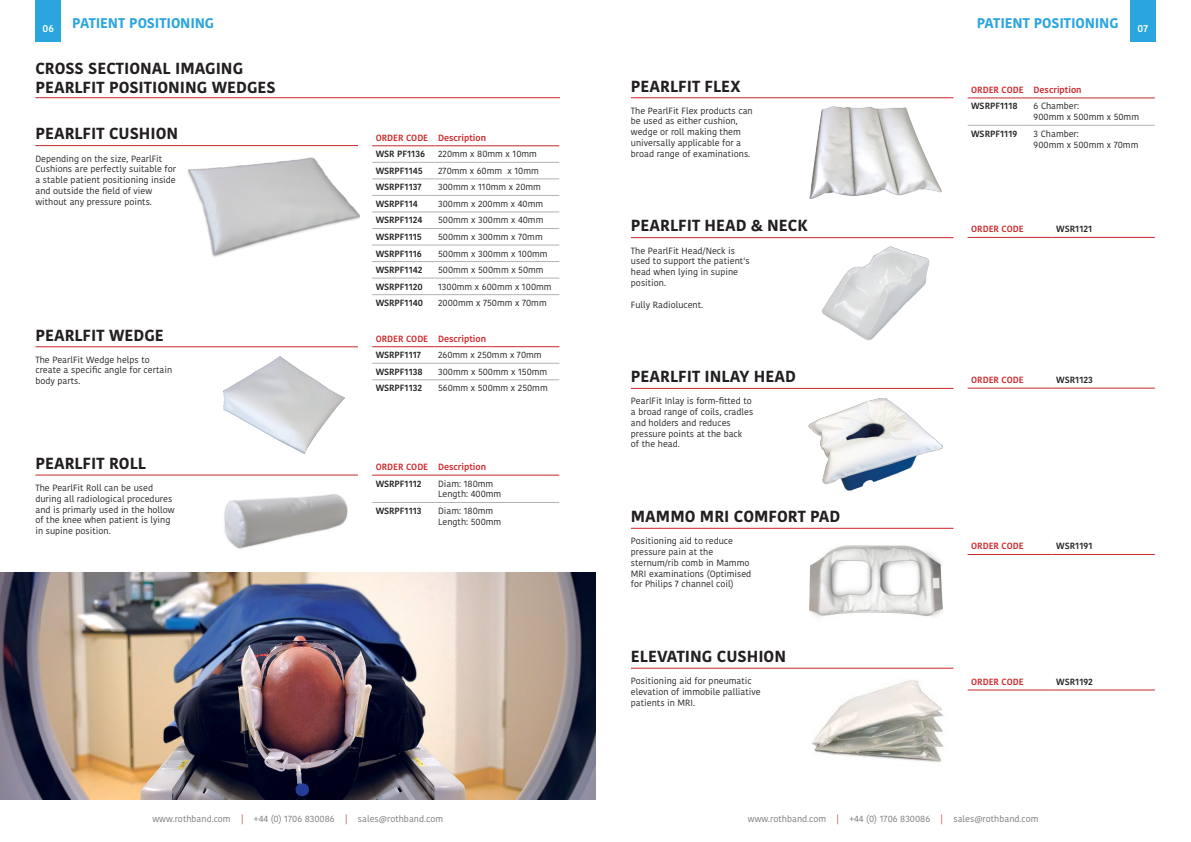
<style>
.page{position:relative;width:1191px;height:842px;background:#fff}
.page>*{position:absolute;margin:0;border:0;box-sizing:border-box;transform-origin:0 0}
.t1{font:700 16px/19.2px "Kohinoor Devanagari";color:#231f20}
.t2{font:700 14px "Kohinoor Devanagari";letter-spacing:-.01em;color:#2ba5de}
.t3{font:600 10px "Kohinoor Devanagari";color:#fff}
.t4{font:9px/10.8px "Kohinoor Devanagari";color:#231f20}
.t5{font:600 9px "Kohinoor Devanagari";color:#231f20}
.t6{font:600 9px "Kohinoor Devanagari";color:#cb2629}
.t7{font:9px "Kohinoor Devanagari";color:#76787b}
.s1{color:#cb2629}
</style>
<div class="page">
<img style="left:161px;top:145px;width:215px;height:151px">
<div style="left:35px;top:0;width:26px;height:41px;background:#2ba5de"></div>
<hr style="left:372px;top:146px;width:62px;height:1px;background:#cb2629">
<hr style="left:434px;top:146px;width:125px;height:1px;background:#cb2629">
<hr style="left:372px;top:162px;width:62px;height:1px;background:#b2b2b2">
<hr style="left:434px;top:162px;width:125px;height:1px;background:#b2b2b2">
<hr style="left:372px;top:179px;width:62px;height:1px;background:#b2b2b2">
<hr style="left:434px;top:179px;width:125px;height:1px;background:#b2b2b2">
<hr style="left:372px;top:195px;width:62px;height:1px;background:#b2b2b2">
<hr style="left:434px;top:195px;width:125px;height:1px;background:#b2b2b2">
<hr style="left:372px;top:212px;width:62px;height:1px;background:#b2b2b2">
<hr style="left:434px;top:212px;width:125px;height:1px;background:#b2b2b2">
<hr style="left:372px;top:228px;width:62px;height:1px;background:#b2b2b2">
<hr style="left:434px;top:228px;width:125px;height:1px;background:#b2b2b2">
<hr style="left:372px;top:245px;width:62px;height:1px;background:#b2b2b2">
<hr style="left:434px;top:245px;width:125px;height:1px;background:#b2b2b2">
<hr style="left:372px;top:261px;width:62px;height:1px;background:#b2b2b2">
<hr style="left:434px;top:261px;width:125px;height:1px;background:#b2b2b2">
<hr style="left:372px;top:278px;width:62px;height:1px;background:#b2b2b2">
<hr style="left:434px;top:278px;width:125px;height:1px;background:#b2b2b2">
<hr style="left:372px;top:294px;width:62px;height:1px;background:#b2b2b2">
<hr style="left:434px;top:294px;width:125px;height:1px;background:#b2b2b2">
<hr style="left:372px;top:346px;width:62px;height:1px;background:#cb2629">
<hr style="left:434px;top:346px;width:125px;height:1px;background:#cb2629">
<hr style="left:372px;top:363px;width:62px;height:1px;background:#b2b2b2">
<hr style="left:434px;top:363px;width:125px;height:1px;background:#b2b2b2">
<hr style="left:372px;top:379px;width:62px;height:1px;background:#b2b2b2">
<hr style="left:434px;top:379px;width:125px;height:1px;background:#b2b2b2">
<hr style="left:372px;top:475px;width:62px;height:1px;background:#cb2629">
<hr style="left:434px;top:475px;width:125px;height:1px;background:#cb2629">
<hr style="left:372px;top:502px;width:62px;height:1px;background:#b2b2b2">
<hr style="left:434px;top:502px;width:125px;height:1px;background:#b2b2b2">
<hr style="left:35px;top:98px;width:525px;height:1px;background:#cb2629">
<hr style="left:35px;top:145px;width:323px;height:1px;background:#cb2629">
<hr style="left:35px;top:347px;width:323px;height:1px;background:#cb2629">
<hr style="left:35px;top:475px;width:323px;height:1px;background:#cb2629">
<img style="left:223px;top:356px;width:121px;height:88px">
<img style="left:206px;top:444px;width:151px;height:105px">
<img style="left:0;top:572px;width:595px;height:227px">
<div style="left:1130px;top:0;width:25px;height:41px;background:#2ba5de"></div>
<hr style="left:967px;top:98px;width:63px;height:1px;background:#cb2629">
<hr style="left:1030px;top:98px;width:124px;height:1px;background:#cb2629">
<hr style="left:967px;top:125px;width:63px;height:1px;background:#b2b2b2">
<hr style="left:1030px;top:125px;width:124px;height:1px;background:#b2b2b2">
<hr style="left:967px;top:237px;width:85px;height:1px;background:#cb2629">
<hr style="left:1052px;top:237px;width:102px;height:1px;background:#cb2629">
<hr style="left:967px;top:388px;width:85px;height:1px;background:#cb2629">
<hr style="left:1052px;top:388px;width:102px;height:1px;background:#cb2629">
<hr style="left:631px;top:98px;width:322px;height:1px;background:#cb2629">
<hr style="left:631px;top:237px;width:322px;height:1px;background:#cb2629">
<hr style="left:631px;top:388px;width:322px;height:1px;background:#cb2629">
<hr style="left:631px;top:528px;width:322px;height:1px;background:#cb2629">
<hr style="left:631px;top:668px;width:322px;height:1px;background:#cb2629">
<img style="left:809px;top:106px;width:132px;height:93px">
<img style="left:822px;top:246px;width:107px;height:94px">
<img style="left:808px;top:398px;width:134px;height:93px">
<img style="left:809px;top:545px;width:133px;height:72px">
<img style="left:811px;top:680px;width:133px;height:83px">
<hr style="left:967px;top:554px;width:85px;height:1px;background:#cb2629">
<hr style="left:1052px;top:554px;width:102px;height:1px;background:#cb2629">
<hr style="left:967px;top:690px;width:85px;height:1px;background:#cb2629">
<hr style="left:1052px;top:690px;width:102px;height:1px;background:#cb2629">
<p class="t3" style="left:42px;top:23px;width:13px">06</p>
<p class="t2" style="left:72px;top:11px;width:143px">PATIENT POSITIONING</p>
<p class="t1" style="left:35px;top:58px;width:242px">CROSS SECTIONAL IMAGING<br>PEARLFIT POSITIONING WEDGES</p>
<p class="t1" style="left:35px;top:124px;width:144px">PEARLFIT CUSHION</p>
<p class="t4" style="left:35px;top:153px;width:142px">Depending on the size, PearlFit<br>Cushions are perfectly suitable for a stable patient positioning inside and outside the field of view without any pressure points.</p>
<p class="t1" style="left:35px;top:325px;width:130px">PEARLFIT WEDGE</p>
<p class="t4" style="left:35px;top:354px;width:138px">The PearlFit Wedge helps to create a specific angle for certain body parts.</p>
<p class="t1" style="left:35px;top:453px;width:112px">PEARLFIT ROLL</p>
<p class="t4" style="left:35px;top:482px;width:141px">The PearlFit Roll can be used during all radiological procedures and is primarly used in the hollow of the knee when patient is lying in supine position.</p>
<p class="t6" style="left:376px;top:132px;width:54px">ORDER CODE</p>
<p class="t6" style="left:438px;top:132px;width:50px">Description</p>
<p class="t5" style="left:376px;top:149px;width:51px">WSR PF1136</p>
<p class="t4" style="left:438px;top:149px;width:100px">220mm x 80mm x 10mm</p>
<p class="t5" style="left:376px;top:165px;width:49px">WSRPF1145</p>
<p class="t4" style="left:438px;top:165px;width:102px">270mm x 60mm x 10mm</p>
<p class="t5" style="left:376px;top:182px;width:48px">WSRPF1137</p>
<p class="t4" style="left:438px;top:182px;width:104px">300mm x 110mm x 20mm</p>
<p class="t5" style="left:376px;top:199px;width:44px">WSRPF114</p>
<p class="t4" style="left:438px;top:198px;width:107px">300mm x 200mm x 40mm</p>
<p class="t5" style="left:376px;top:215px;width:48px">WSRPF1124</p>
<p class="t4" style="left:438px;top:215px;width:107px">500mm x 300mm x 40mm</p>
<p class="t5" style="left:376px;top:232px;width:48px">WSRPF1115</p>
<p class="t4" style="left:438px;top:231px;width:106px">500mm x 300mm x 70mm</p>
<p class="t5" style="left:376px;top:248px;width:48px">WSRPF1116</p>
<p class="t4" style="left:438px;top:248px;width:111px">500mm x 300mm x 100mm</p>
<p class="t5" style="left:376px;top:265px;width:48px">WSRPF1142</p>
<p class="t4" style="left:438px;top:265px;width:107px">500mm x 500mm x 50mm</p>
<p class="t5" style="left:376px;top:281px;width:49px">WSRPF1120</p>
<p class="t4" style="left:438px;top:281px;width:115px">1300mm x 600mm x 100mm</p>
<p class="t5" style="left:376px;top:298px;width:49px">WSRPF1140</p>
<p class="t4" style="left:438px;top:298px;width:110px">2000mm x 750mm x 70mm</p>
<p class="t6" style="left:376px;top:333px;width:54px">ORDER CODE</p>
<p class="t6" style="left:438px;top:333px;width:50px">Description</p>
<p class="t5" style="left:376px;top:350px;width:47px">WSRPF1117</p>
<p class="t4" style="left:438px;top:350px;width:105px">260mm x 250mm x 70mm</p>
<p class="t5" style="left:376px;top:366px;width:49px">WSRPF1138</p>
<p class="t4" style="left:438px;top:366px;width:111px">300mm x 500mm x 150mm</p>
<p class="t5" style="left:376px;top:383px;width:48px">WSRPF1132</p>
<p class="t4" style="left:438px;top:383px;width:111px">560mm x 500mm x 250mm</p>
<p class="t6" style="left:376px;top:462px;width:54px">ORDER CODE</p>
<p class="t6" style="left:438px;top:462px;width:50px">Description</p>
<p class="t5" style="left:376px;top:478px;width:47px">WSRPF1112</p>
<p class="t4" style="left:438px;top:478px;width:57px">Diam: 180mm</p>
<p class="t4" style="left:438px;top:489px;width:65px">Length: 400mm</p>
<p class="t5" style="left:376px;top:506px;width:47px">WSRPF1113</p>
<p class="t4" style="left:438px;top:505px;width:57px">Diam: 180mm</p>
<p class="t4" style="left:438px;top:516px;width:65px">Length: 500mm</p>
<p class="t1" style="left:631px;top:76px;width:111px">PEARLFIT FLEX</p>
<p class="t4" style="left:631px;top:105px;width:123px">The PearlFit Flex products can be used as either cushion, wedge or roll making them universally applicable for a broad range of examinations.</p>
<p class="t1" style="left:631px;top:216px;width:178px">PEARLFIT HEAD &amp; NECK</p>
<p class="t4" style="left:631px;top:245px;width:120px">The PearlFit Head/Neck is used to support the patient‘s head when lying in supine position.</p>
<p class="t4" style="left:631px;top:299px;width:74px">Fully Radiolucent.</p>
<p class="t1" style="left:631px;top:367px;width:166px">PEARLFIT INLAY HEAD</p>
<p class="t4" style="left:631px;top:396px;width:124px">PearlFit Inlay is form-fitted to a broad range of coils, cradles and holders and reduces pressure points at the back<br>of the head.</p>
<p class="t1" style="left:631px;top:506px;width:211px">MAMMO MRI COMFORT PAD</p>
<p class="t4" style="left:631px;top:536px;width:122px">Positioning aid to reduce pressure pain at the sternum/rib comb in Mammo<br>MRI examinations (Optimised for Philips 7 channel coil)</p>
<p class="t1" style="left:631px;top:646px;width:157px">ELEVATING CUSHION</p>
<p class="t4" style="left:631px;top:676px;width:131px">Positioning aid for pneumatic elevation of immobile palliative patients in MRI.</p>
<p class="t2" style="left:976px;top:11px;width:143px">PATIENT POSITIONING</p>
<p class="t3" style="left:1137px;top:23px;width:12px">07</p>
<p class="t6" style="left:971px;top:85px;width:54px">ORDER CODE</p>
<p class="t6" style="left:1033px;top:85px;width:50px">Description</p>
<p class="t5" style="left:971px;top:101px;width:48px">WSRPF1118</p>
<p class="t4" style="left:1033px;top:101px;width:107px">6 Chamber:<br>900mm x 500mm x 50mm</p>
<p class="t5" style="left:971px;top:128px;width:48px">WSRPF1119</p>
<p class="t4" style="left:1033px;top:128px;width:106px">3 Chamber:<br>900mm x 500mm x 70mm</p>
<p class="t6" style="left:971px;top:224px;width:54px">ORDER CODE</p>
<p class="t5" style="left:1056px;top:224px;width:38px">WSR1121</p>
<p class="t6" style="left:971px;top:375px;width:54px">ORDER CODE</p>
<p class="t5" style="left:1056px;top:375px;width:38px">WSR1123</p>
<p class="t6" style="left:971px;top:541px;width:54px">ORDER CODE</p>
<p class="t5" style="left:1056px;top:541px;width:38px">WSR1191</p>
<p class="t6" style="left:971px;top:676px;width:54px">ORDER CODE</p>
<p class="t5" style="left:1056px;top:676px;width:38px">WSR1192</p>
<p class="t7" style="left:152px;top:813px;width:292px">www.rothband.com <span class="s1">|</span> +44 (0) 1706 830086 <span class="s1">|</span> sales@rothband.com</p>
<p class="t7" style="left:748px;top:813px;width:292px">www.rothband.com <span class="s1">|</span> +44 (0) 1706 830086 <span class="s1">|</span> sales@rothband.com</p>
</div>
